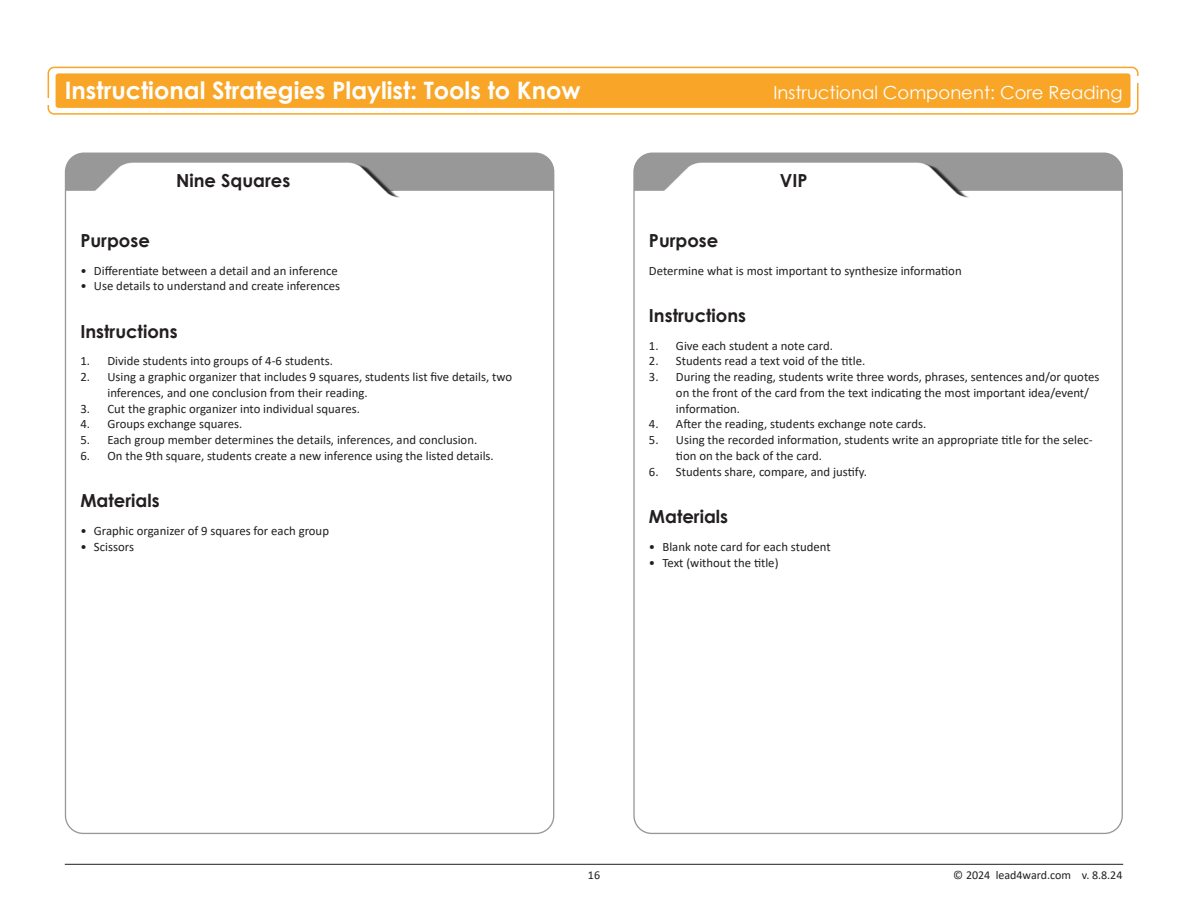
<style>
.page{position:relative;width:1188px;height:918px;background:#fff}
.page>*{position:absolute;margin:0;border:0;box-sizing:border-box;transform-origin:0 0}
.SE___and_R_or_S{font:700 24px "Century Gothic";color:#fff}
.Heading_1{font:700 18px "Century Gothic";color:#231f20}
.TEKS_Cluster_Title{font:18px "Century Gothic";color:#fff}
.t1{font:12.75px/15.8px "Calibri";color:#231f20}
.t2{font:12px "Calibri";color:#231f20}
</style>
<div class="page">
<div style="left:48px;top:67px;width:1091px;height:48px;border:2px solid #f9a628;border-radius:6px"></div>
<div style="left:56px;top:73px;width:1075px;height:35px;background:#f9a628;border-radius:3px"></div>
<div style="left:38px;top:98px;width:15px;height:7px;background:#fff"></div>
<div style="left:1134px;top:76px;width:14px;height:7px;background:#fff"></div>
<img style="left:65px;top:152px;width:489px;height:46px">
<hr style="left:65px;top:864px;width:1058px;height:1px;background:#231f20">
<img style="left:635px;top:152px;width:487px;height:46px">
<p class="SE___and_R_or_S" style="left:65px;top:72px;width:517px">Instructional Strategies Playlist: Tools to Know</p>
<p class="TEKS_Cluster_Title" style="left:773px;top:80px;width:351px">Instructional Component: Core Reading</p>
<p class="Heading_1" style="left:176px;top:167px;width:116px">Nine Squares</p>
<p class="Heading_1" style="left:780px;top:167px;width:29px">VIP</p>
<p class="Heading_1" style="left:80px;top:227px;width:71px">Purpose</p>
<p class="t1" style="left:80px;top:262px;width:259px">• Differentiate between a detail and an inference</p>
<p class="t1" style="left:80px;top:278px;width:261px">• Use details to understand and create inferences</p>
<p class="Heading_1" style="left:80px;top:317px;width:99px">Instructions</p>
<p class="t1" style="left:80px;top:353px;width:254px">1. Divide students into groups of 4-6 students.</p>
<p class="t1" style="left:107px;top:369px;width:406px;text-indent:-27px">2. Using a graphic organizer that includes 9 squares, students list five details, two inferences, and one conclusion from their reading.</p>
<p class="t1" style="left:80px;top:400px;width:281px">3. Cut the graphic organizer into individual squares.</p>
<p class="t1" style="left:80px;top:416px;width:163px">4. Groups exchange squares.</p>
<p class="t1" style="left:80px;top:432px;width:398px">5. Each group member determines the details, inferences, and conclusion.</p>
<p class="t1" style="left:80px;top:447px;width:415px">6. On the 9th square, students create a new inference using the listed details.</p>
<p class="Heading_1" style="left:80px;top:487px;width:81px">Materials</p>
<p class="t1" style="left:80px;top:523px;width:250px">• Graphic organizer of 9 squares for each group</p>
<p class="t1" style="left:80px;top:538px;width:55px">• Scissors</p>
<p class="Heading_1" style="left:649px;top:227px;width:71px">Purpose</p>
<p class="t1" style="left:649px;top:262px;width:314px">Determine what is most important to synthesize information</p>
<p class="Heading_1" style="left:649px;top:302px;width:99px">Instructions</p>
<p class="t1" style="left:649px;top:337px;width:186px">1. Give each student a note card.</p>
<p class="t1" style="left:649px;top:353px;width:218px">2. Students read a text void of the title.</p>
<p class="t1" style="left:676px;top:369px;width:425px;text-indent:-27px">3. During the reading, students write three words, phrases, sentences and/or quotes on the front of the card from the text indicating the most important idea/event/ information.</p>
<p class="t1" style="left:649px;top:416px;width:279px">4. After the reading, students exchange note cards.</p>
<p class="t1" style="left:676px;top:432px;width:418px;text-indent:-27px">5. Using the recorded information, students write an appropriate title for the selec&shy;tion on the back of the card.</p>
<p class="t1" style="left:649px;top:463px;width:219px">6. Students share, compare, and justify.</p>
<p class="Heading_1" style="left:649px;top:503px;width:81px">Materials</p>
<p class="t1" style="left:649px;top:538px;width:183px">• Blank note card for each student</p>
<p class="t1" style="left:649px;top:554px;width:131px">• Text (without the title)</p>
<p class="t2" style="left:588px;top:867px;width:14px">16</p>
<p class="t2" style="left:953px;top:867px;width:171px">© 2024 lead4ward.com v. 8.8.24</p>
</div>
